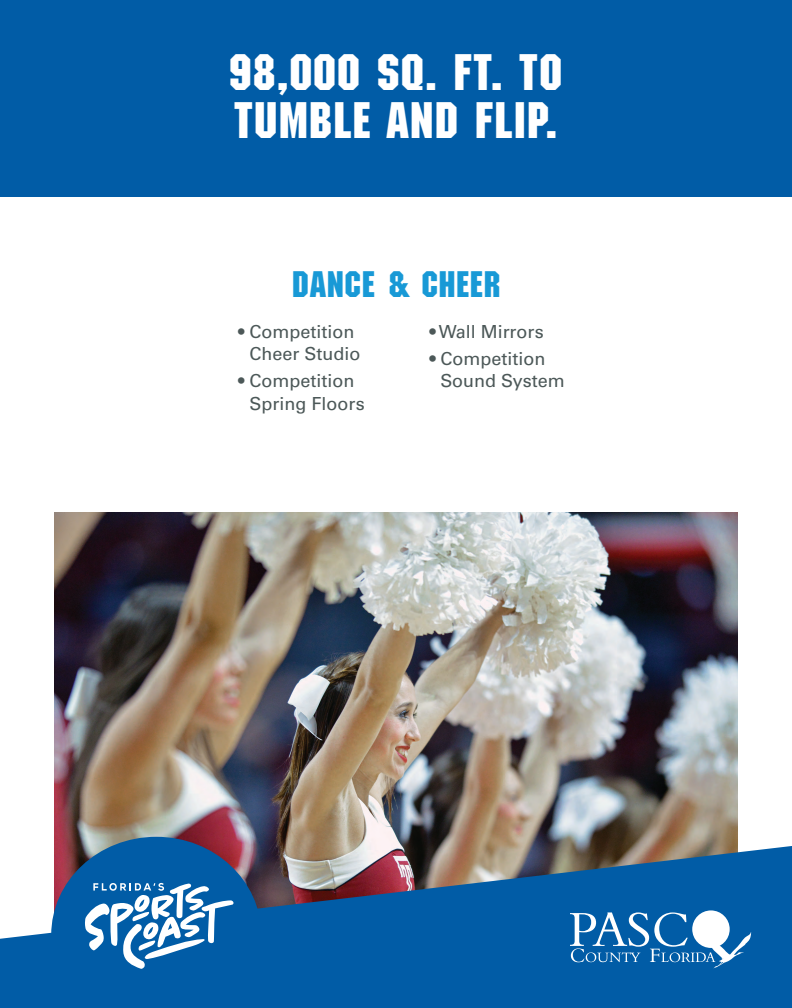
<style>
.page{position:relative;width:792px;height:1008px;background:#fff}
.page>*{position:absolute;margin:0;border:0;box-sizing:border-box;transform-origin:0 0}
.t1{font:50px/48.5px "Machine Std";letter-spacing:.02em;color:#fff}
.t2{font:36px "Machine Std";letter-spacing:.015em;color:#1899d6}
.t3{font:18px/22.5px "Univers LT Std";color:#4c5858}
</style>
<div class="page">
<img style="left:54px;top:512px;width:684px;height:334px">
<svg style="left:0;top:846px;width:792px;height:162px;background:#29689f"></svg>
<svg style="left:51px;top:837px;width:210px;height:171px;background:#1d5c99"></svg>
<svg style="left:85px;top:883px;width:149px;height:86px"></svg>
<img style="left:692px;top:910px;width:38px;height:38px;border-radius:19px">
<svg style="left:570px;top:912px;width:182px;height:57px"></svg>
<div style="left:0;top:0;width:792px;height:196px;background:#015ca6"></div>
<h1 class="t1" style="left:229px;top:50px;width:335px">98,000 SQ. FT. TO<br>TUMBLE AND FLIP.</h1>
<h2 class="t2" style="left:292px;top:264px;width:210px">DANCE &amp; CHEER</h2>
<p class="t3" style="left:249px;top:320px;width:113px;text-indent:-11px">• Competition<br>Cheer Studio</p>
<p class="t3" style="left:249px;top:370px;width:117px;text-indent:-11px">• Competition<br>Spring Floors</p>
<p class="t3" style="left:429px;top:320px;width:116px">• Wall Mirrors</p>
<p class="t3" style="left:441px;top:347px;width:126px;text-indent:-11px">• Competition<br>Sound System</p>
</div>
